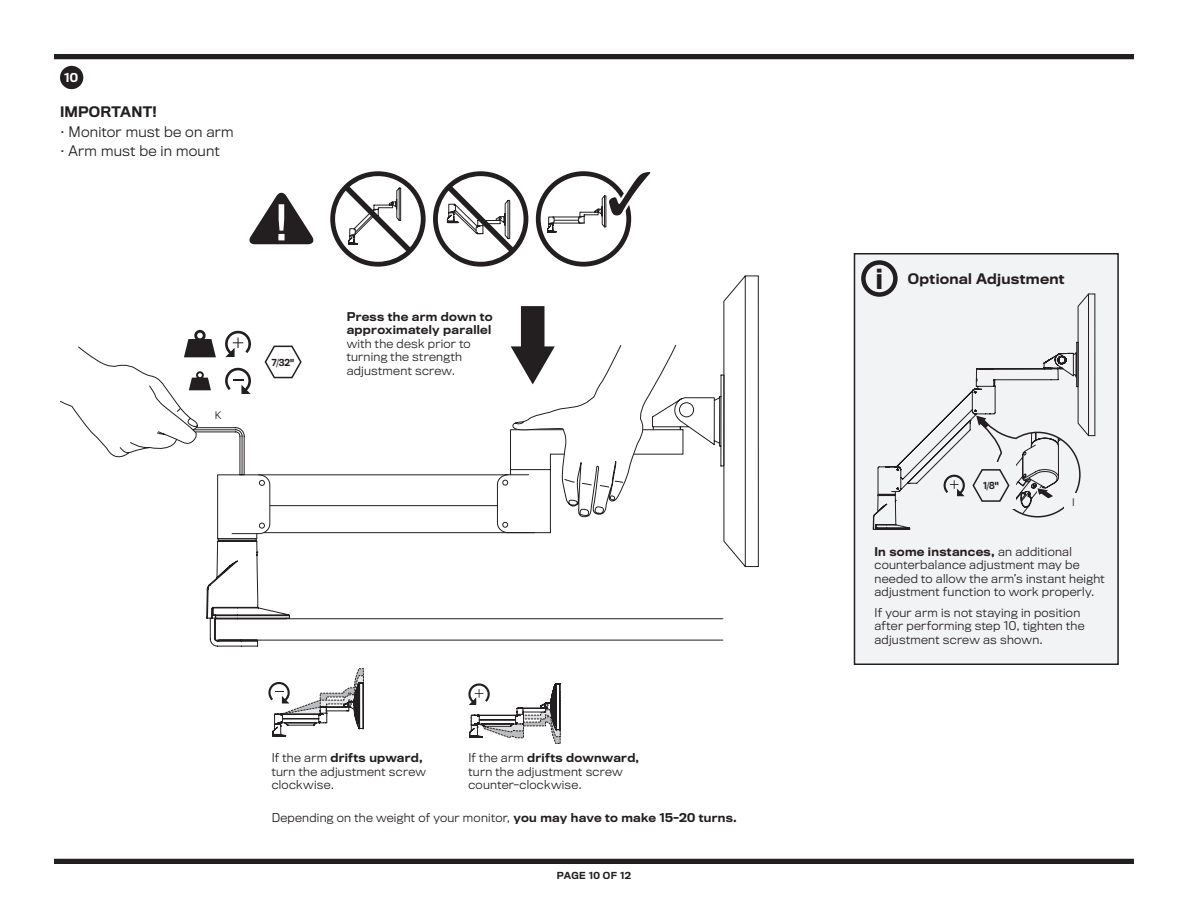
<style>
.page{position:relative;width:1188px;height:918px;background:#fff}
.page>*{position:absolute;margin:0;border:0;box-sizing:border-box;transform-origin:0 0}
.t1{font:500 27px "Titling Gothic FB";color:#231f20}
.t2{font:300 13.5px "Titling Gothic FB";letter-spacing:.02em;color:#231f20}
.t3{font:500 13.5px "Titling Gothic FB";letter-spacing:.02em;color:#231f20}
.t4{font:500 11.4px "Titling Gothic FB";color:#fff}
.t5{font:300 11.25px/13.5px "Titling Gothic FB";letter-spacing:.025em;color:#231f20}
.Description{font:300 9.75px "Titling Gothic FB";color:#231f20}
.t6{font:500 9px "Titling Gothic FB";letter-spacing:.03em;color:#231f20}
.t7{font:500 9px "Titling Gothic FB";letter-spacing:.03em;color:#231f20;scale:.9 1}
.s1{font-weight:500}
</style>
<div class="page">
<div style="left:54px;top:54px;width:1080px;height:5px;background:#231f20"></div>
<div style="left:54px;top:859px;width:1080px;height:5px;background:#231f20"></div>
<div style="left:60px;top:66px;width:23px;height:23px;background:#231f20;border-radius:50%"></div>
<svg style="left:249px;top:192px;width:65px;height:52px"></svg>
<svg style="left:330px;top:171px;width:321px;height:96px"></svg>
<svg style="left:303px;top:474px;width:194px;height:59px"></svg>
<hr style="left:260px;top:475px;width:247px;height:1px;background:#231f20">
<svg style="left:497px;top:276px;width:262px;height:291px"></svg>
<svg style="left:206px;top:538px;width:517px;height:108px"></svg>
<svg style="left:60px;top:330px;width:243px;height:209px"></svg>
<svg style="left:468px;top:683px;width:92px;height:61px"></svg>
<svg style="left:268px;top:668px;width:96px;height:68px"></svg>
<div style="left:854px;top:254px;width:264px;height:410px;background:#f2f3f4"></div>
<div style="left:854px;top:253px;width:265px;height:412px;border:2px solid #231f20"></div>
<div style="left:861px;top:260px;width:37px;height:37px;border:4px solid #231f20;border-radius:50%"></div>
<svg style="left:873px;top:294px;width:222px;height:236px"></svg>
<p class="t4" style="left:64px;top:71px;width:15px">10</p>
<p class="t3" style="left:60px;top:104px;width:98px">IMPORTANT!</p>
<p class="t2" style="left:60px;top:124px;width:175px">• Monitor must be on arm</p>
<p class="t2" style="left:60px;top:143px;width:161px">• Arm must be in mount</p>
<p class="Description" style="left:215px;top:410px;width:8px">K</p>
<p class="t7" style="left:272px;top:357px;width:26px">7/32"</p>
<p class="t5" style="left:347px;top:310px;width:148px"><span class="s1">Press the arm down to approximately parallel </span>with the desk prior to turning the strength adjustment screw.</p>
<p class="t5" style="left:272px;top:751px;width:156px">If the arm <span class="s1">drifts upward, </span>turn the adjustment screw clockwise.</p>
<p class="t5" style="left:468px;top:751px;width:172px">If the arm <span class="s1">drifts downward, </span>turn the adjustment screw counter-clockwise.</p>
<p class="t5" style="left:272px;top:811px;width:467px">Depending on the weight of your monitor, <span class="s1">you may have to make 15-20 turns.</span></p>
<p class="t6" style="left:557px;top:870px;width:76px">PAGE 10 OF 12</p>
<p class="t1" style="left:876px;top:262px;width:9px">i</p>
<p class="t3" style="left:908px;top:270px;width:158px">Optional Adjustment</p>
<p class="t7" style="left:983px;top:480px;width:19px">1/8"</p>
<p class="Description" style="left:1072px;top:497px;width:4px">I</p>
<p class="t5" style="left:874px;top:545px;width:232px"><span class="s1">In some instances,</span> an additional counterbalance adjustment may be needed to allow the arm’s instant height adjustment function to work properly.</p>
<p class="t5" style="left:874px;top:605px;width:212px">If your arm is not staying in position after performing step 10, tighten the adjustment screw as shown.</p>
</div>
